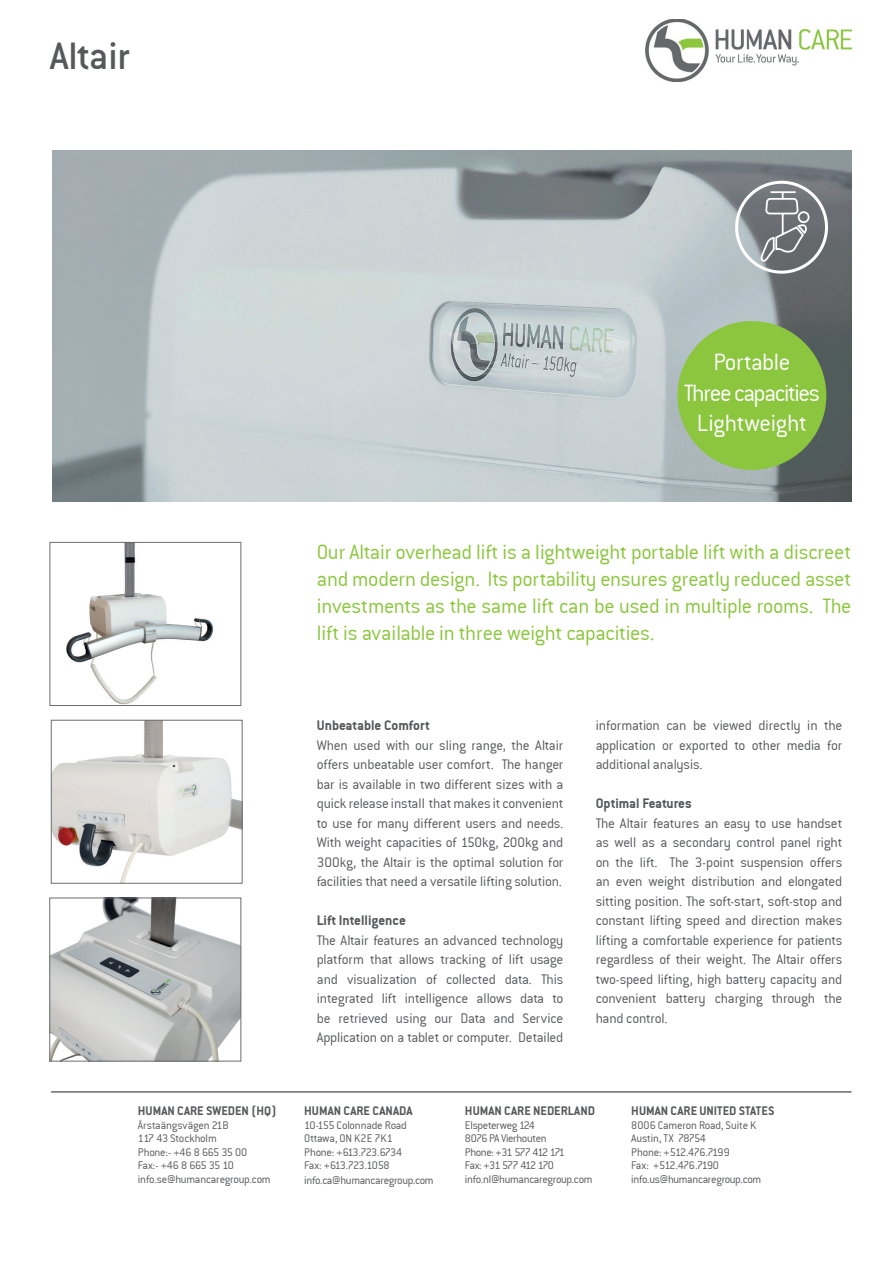
<style>
.page{position:relative;width:893px;height:1263px;background:#fff}
.page>*{position:absolute;margin:0;border:0;box-sizing:border-box;transform-origin:0 0}
.t1{font:42px "Conduit ITC Medium";color:#57585a}
.t2{font:25.5px/30.6px "Conduit ITCTT Light";letter-spacing:-.03em;color:#fff;text-align:center}
.t3{font:22.5px/27px "Conduit ITCTT Light";letter-spacing:-.015em;color:#8bc63e;text-align:justify}
.t4{font:15px/19.5px "Conduit ITCTT Light";letter-spacing:-.015em;color:#57585a;text-align:justify}
.t5{font:15px "Conduit ITCTT Bold";color:#57585a}
.t6{font:13.5px "Conduit ITCTT Bold";color:#57585a}
.t7{font:13.5px "Conduit OSITCTT Bold";color:#57585a}
.t8{font:12px/13.5px "Conduit ITCTT Light";letter-spacing:-.02em;color:#57585a}
</style>
<div class="page">
<img style="left:52px;top:151px;width:799px;height:351px">
<img style="left:646px;top:19px;width:205px;height:63px">
<div style="left:735px;top:181px;width:93px;height:93px;border:3px solid #fff;border-radius:50%"></div>
<svg style="left:760px;top:190px;width:50px;height:74px;background:#828588"></svg>
<svg style="left:670px;top:313px;width:164px;height:163px;background:#89b35c"></svg>
<hr style="left:51px;top:1092px;width:800px;height:1px;background:#231f20">
<img style="left:66px;top:544px;width:148px;height:160px">
<div style="left:50px;top:542px;width:191px;height:164px;border:1px solid #6c6d70"></div>
<img style="left:52px;top:900px;width:187px;height:159px">
<div style="left:50px;top:898px;width:191px;height:163px;border:1px solid #6c6d70"></div>
<img style="left:53px;top:722px;width:187px;height:159px">
<div style="left:51px;top:720px;width:191px;height:163px;border:1px solid #6c6d70"></div>
<h1 class="t1" style="left:50px;top:30px;width:82px">Altair</h1>
<h2 class="t2" style="left:684px;top:346px;width:138px">Portable<br>Three capacities<br>Lightweight</h2>
<p class="t3" style="left:317px;top:538px;width:536px">Our Altair overhead lift is a lightweight portable lift with a discreet and modern design. Its portability ensures greatly reduced asset investments as the same lift can be used in multiple rooms. The lift is available in three weight capacities.</p>
<p class="t7" style="left:138px;top:1103px;width:140px">HUMAN CARE SWEDEN (HQ)</p>
<p class="t8" style="left:138px;top:1118px;width:134px">Årstaängsvägen 21B<br>117 43 Stockholm<br>Phone:- +46 8 665 35 00<br>Fax:- +46 8 665 35 10 info.se@humancaregroup.com</p>
<p class="t5" style="left:317px;top:716px;width:115px">Unbeatable Comfort</p>
<p class="t4" style="left:317px;top:735px;width:248px">When used with our sling range, the Altair offers unbeatable user comfort. The hanger bar is available in two different sizes with a quick release install that makes it convenient to use for many different users and needs.<br>With weight capacities of 150kg, 200kg and 300kg, the Altair is the optimal solution for facilities that need a versatile lifting solution.</p>
<p class="t5" style="left:317px;top:911px;width:91px">Lift Intelligence</p>
<p class="t4" style="left:317px;top:930px;width:248px">The Altair features an advanced technology platform that allows tracking of lift usage and visualization of collected data. This integrated lift intelligence allows data to be retrieved using our Data and Service Application on a tablet or computer. Detailed</p>
<p class="t4" style="left:596px;top:715px;width:248px">information can be viewed directly in the application or exported to other media for additional analysis.</p>
<p class="t5" style="left:596px;top:794px;width:98px">Optimal Features</p>
<p class="t4" style="left:596px;top:813px;width:248px">The Altair features an easy to use handset as well as a secondary control panel right on the lift. The 3-point suspension offers an even weight distribution and elongated sitting position. The soft-start, soft-stop and constant lifting speed and direction makes lifting a comfortable experience for patients regardless of their weight. The Altair offers two-speed lifting, high battery capacity and convenient battery charging through the hand control.</p>
<p class="t6" style="left:304px;top:1103px;width:110px">HUMAN CARE CANADA</p>
<p class="t8" style="left:304px;top:1118px;width:104px">10-155 Colonnade Road<br>Ottawa, ON K2E 7K1<br>Phone: +613.723.6734<br>Fax: +613.723.1058</p>
<p class="t8" style="left:304px;top:1173px;width:131px">info.ca@humancaregroup.com</p>
<p class="t6" style="left:465px;top:1103px;width:132px">HUMAN CARE NEDERLAND</p>
<p class="t8" style="left:465px;top:1118px;width:129px">Elspeterweg 124<br>8076 PA Vierhouten<br>Phone: +31 577 412 171<br>Fax: +31 577 412 170 info.nl@humancaregroup.com</p>
<p class="t6" style="left:631px;top:1103px;width:145px">HUMAN CARE UNITED STATES</p>
<p class="t8" style="left:631px;top:1118px;width:131px">8006 Cameron Road, Suite K<br>Austin, TX 78754<br>Phone: +512.476.7199<br>Fax: +512.476.7190 info.us@humancaregroup.com</p>
</div>
